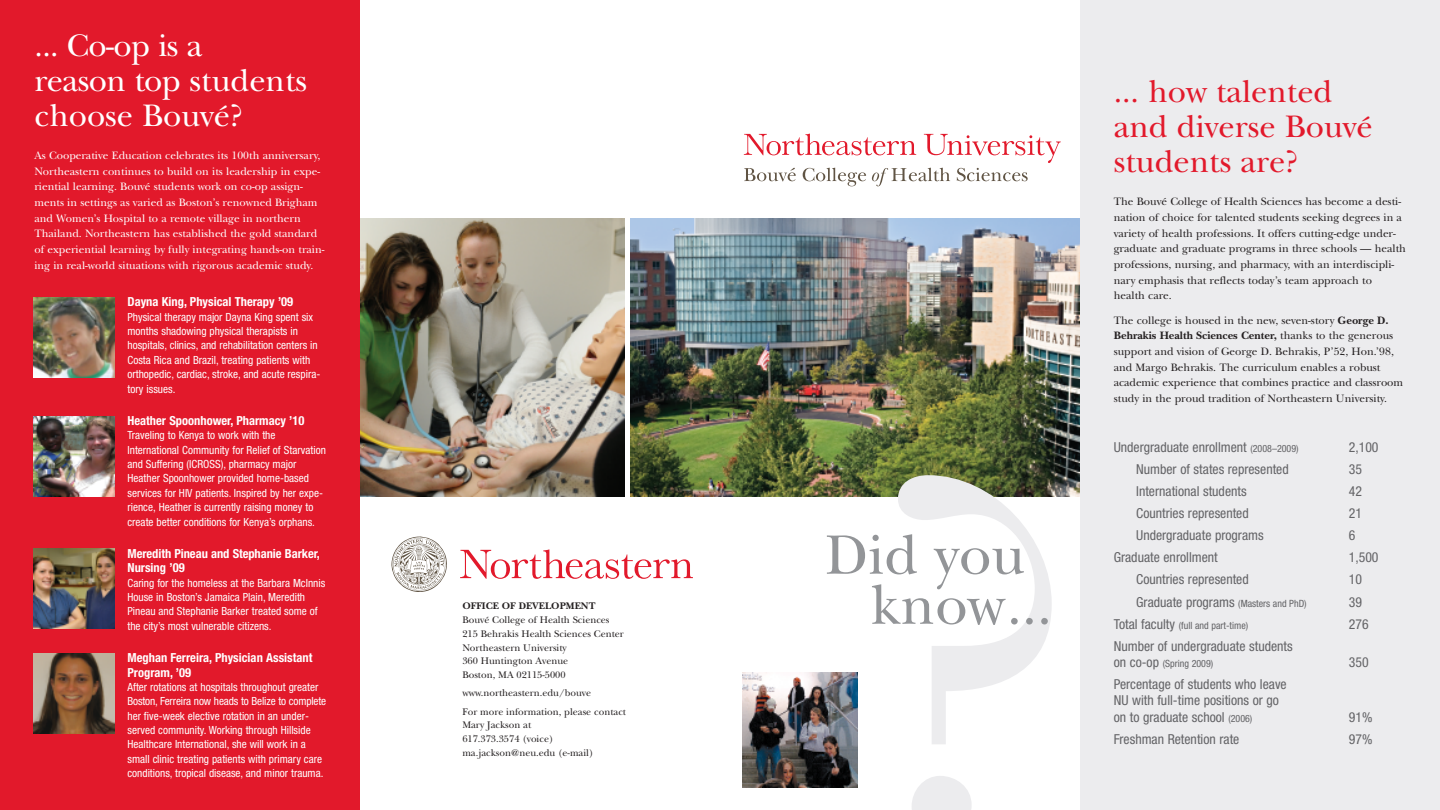
<style>
.page{position:relative;width:1440px;height:810px;background:#fff}
.page>*{position:absolute;margin:0;border:0;box-sizing:border-box;transform-origin:0 0}
.t1{font:526.5px "New Baskerville ITC Std";color:#ececee}
.t2{font:58px/50.1px "New Baskerville ITC Std";color:#939598}
.t3{font:32.5px/35px "New Baskerville ITC Std";color:#e2192b}
.t4{font:32.5px/35px "New Baskerville ITC Std";color:#fff}
.t5{font:condensed 13.75px/16.2px "Helvetica Neue";color:#636366}
.t6{font:700 condensed 12.5px/14.4px "Helvetica Neue";color:#fff}
.t7{font:condensed 11.25px/14.4px "Helvetica Neue";color:#fff}
.t8{font:11.25px/15.6px "New Baskerville ITC Std";color:#231f20}
.t9{font:11.25px/15.6px "New Baskerville ITC Std";color:#fff}
.t10{font:10px/13.8px "New Baskerville ITC Std";color:#231f20}
.t11{font:condensed 10px "Helvetica Neue";color:#636366}
.t12{font:700 10px "New Baskerville ITC Std";color:#231f20}
.s1{font-weight:700}
.s2{font-size:10px}
.s3{font-size:13.75px}
</style>
<div class="page">
<img style="left:360px;top:219px;width:264px;height:278px">
<svg style="left:460px;top:549px;width:233px;height:30px"></svg>
<svg style="left:391px;top:536px;width:56px;height:56px"></svg>
<div style="left:0;top:0;width:360px;height:810px;background:#e2192b"></div>
<img style="left:34px;top:298px;width:80px;height:80px">
<img style="left:34px;top:416px;width:80px;height:80px">
<img style="left:34px;top:549px;width:80px;height:80px">
<img style="left:34px;top:653px;width:80px;height:80px">
<div style="left:1080px;top:0;width:360px;height:810px;background:#ececee"></div>
<img style="left:630px;top:219px;width:449px;height:277px">
<svg style="left:744px;top:134px;width:317px;height:52px"></svg>
<img style="left:742px;top:673px;width:115px;height:115px">
<h3 class="t4" style="left:34px;top:31px;width:274px">... Co-op is a<br>reason top students choose Bouvé?</h3>
<p class="t9" style="left:34px;top:149px;width:292px">As Cooperative Education celebrates its 100th anniversary, Northeastern continues to build on its leadership in expe&shy;riential learning. Bouvé students work on co-op assign&shy;ments in settings as varied as Boston’s renowned Brigham and Women’s Hospital to a remote village in northern Thailand. Northeastern has established the gold standard of experiential learning by fully integrating hands-on train&shy;ing in real-world situations with rigorous academic study.</p>
<p class="t6" style="left:128px;top:296px;width:167px">Dayna King, Physical Therapy ’09</p>
<p class="t7" style="left:127px;top:311px;width:194px">Physical therapy major Dayna King spent six months shadowing physical therapists in hospitals, clinics, and rehabilitation centers in Costa Rica and Brazil, treating patients with orthopedic, cardiac, stroke, and acute respira&shy;tory issues.</p>
<p class="t6" style="left:128px;top:414px;width:178px">Heather Spoonhower, Pharmacy ’10</p>
<p class="t7" style="left:127px;top:429px;width:200px">Traveling to Kenya to work with the International Community for Relief of Starvation and Suffering (ICROSS), pharmacy major Heather Spoonhower provided home-based services for HIV patients. Inspired by her expe&shy;rience, Heather is currently raising money to create better conditions for Kenya’s orphans.</p>
<p class="t6" style="left:128px;top:547px;width:194px">Meredith Pineau and Stephanie Barker,<br>Nursing ’09</p>
<p class="t7" style="left:127px;top:577px;width:199px">Caring for the homeless at the Barbara McInnis House in Boston’s Jamaica Plain, Meredith Pineau and Stephanie Barker treated some of the city’s most vulnerable citizens.</p>
<p class="t6" style="left:127px;top:652px;width:186px">Meghan Ferreira, Physician Assistant<br>Program, ’09</p>
<p class="t7" style="left:127px;top:681px;width:200px">After rotations at hospitals throughout greater Boston, Ferreira now heads to Belize to complete her five-week elective rotation in an under&shy;served community. Working through Hillside Healthcare International, she will work in a small clinic treating patients with primary care conditions, tropical disease, and minor trauma.</p>
<p class="t12" style="left:462px;top:603px;width:135px">OFFICE OF DEVELOPMENT</p>
<p class="t10" style="left:462px;top:614px;width:163px">Bouvé College of Health Sciences<br>215 Behrakis Health Sciences Center<br>Northeastern University<br>360 Huntington Avenue<br>Boston, MA 02115-5000</p>
<p class="t10" style="left:462px;top:685px;width:165px;line-height:18.2px">www.northeastern.edu/bouve<br>For more information, please contact</p>
<p class="t10" style="left:462px;top:719px;width:133px">Mary Jackson at<br>617.373.3574 (voice) ma.jackson@neu.edu (e-mail)</p>
<h1 class="t1" style="left:873px;top:470px;width:212px">?</h1>
<h2 class="t2" style="left:870px;top:536px;width:183px;text-indent:-45px">Did you know...</h2>
<h3 class="t3" style="left:1114px;top:77px;width:261px">... how talented and diverse Bouvé students are?</h3>
<p class="t8" style="left:1114px;top:195px;width:294px">The Bouvé College of Health Sciences has become a desti&shy;nation of choice for talented students seeking degrees in a variety of health professions. It offers cutting-edge under&shy;graduate and graduate programs in three schools — health professions, nursing, and pharmacy, with an interdiscipli&shy;nary emphasis that reflects today’s team approach to health care.</p>
<p class="t8" style="left:1114px;top:314px;width:291px">The college is housed in the new, seven-story <span class="s1">George D.<br>Behrakis Health Sciences Center,</span> thanks to the generous support and vision of George D. Behrakis, P’52, Hon.’98, and Margo Behrakis. The curriculum enables a robust academic experience that combines practice and classroom study in the proud tradition of Northeastern University.</p>
<p class="t5" style="left:1114px;top:440px;width:186px">Undergraduate enrollment <span class="s2">(2008–2009)</span></p>
<p class="t5" style="left:1349px;top:440px;width:31px">2,100</p>
<p class="t5" style="left:1136px;top:462px;width:154px">Number of states represented</p>
<p class="t5" style="left:1349px;top:462px;width:15px">35</p>
<p class="t5" style="left:1136px;top:484px;width:112px">International students</p>
<p class="t5" style="left:1349px;top:484px;width:15px">42</p>
<p class="t5" style="left:1136px;top:506px;width:114px">Countries represented</p>
<p class="t5" style="left:1349px;top:506px;width:15px">21</p>
<p class="t5" style="left:1136px;top:528px;width:129px">Undergraduate programs</p>
<p class="t5" style="left:1349px;top:528px;width:8px">6</p>
<p class="t5" style="left:1114px;top:551px;width:106px">Graduate enrollment</p>
<p class="t5" style="left:1349px;top:551px;width:31px">1,500</p>
<p class="t5" style="left:1136px;top:573px;width:114px">Countries represented</p>
<p class="t5" style="left:1349px;top:573px;width:15px">10</p>
<p class="t5" style="left:1136px;top:595px;width:172px">Graduate programs <span class="s2">(Masters and PhD)</span></p>
<p class="t5" style="left:1349px;top:595px;width:15px">39</p>
<p class="t11" style="left:1114px;top:622px;width:136px"><span class="s3">Total faculty</span> (full and part-time)</p>
<p class="t5" style="left:1349px;top:617px;width:21px">276</p>
<p class="t5" style="left:1114px;top:639px;width:180px">Number of undergraduate students</p>
<p class="t11" style="left:1114px;top:660px;width:101px"><span class="s3">on co-op</span> (Spring 2009)</p>
<p class="t5" style="left:1349px;top:655px;width:21px">350</p>
<p class="t5" style="left:1114px;top:677px;width:175px">Percentage of students who leave<br>NU with full-time positions or go on to graduate school <span class="s2">(2006)</span></p>
<p class="t5" style="left:1349px;top:710px;width:25px">91%</p>
<p class="t5" style="left:1114px;top:732px;width:127px">Freshman Retention rate</p>
<p class="t5" style="left:1349px;top:732px;width:25px">97%</p>
</div>
